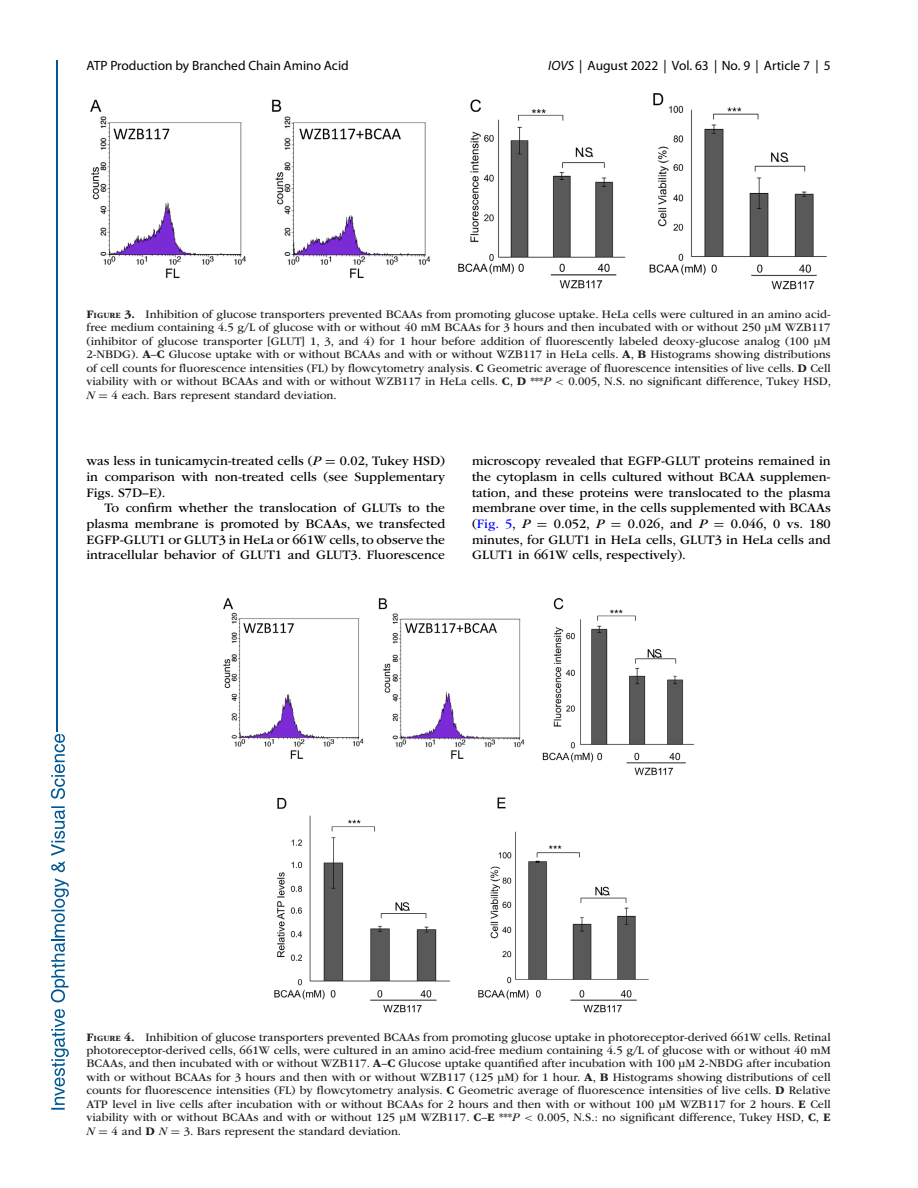
<style>
.page{position:relative;width:918px;height:1188px;background:#fff}
.page>*{position:absolute;margin:0;border:0;box-sizing:border-box;transform-origin:0 0}
.t1{font:13.5px/15.8px "ITC Garamond Std";color:#000;text-align:justify}
.t2{font:13.5px "Myriad Pro";color:#000}
.t3{font:12px/13.5px "ITC Garamond Std";color:#231f20;text-align:justify}
.s1{font-style:italic}
.s2{font-weight:700}
.s3{font-weight:700;font-size:8.4px}
.s4{font-family:"RMTMI"}
.s5{font-family:"MTSY"}
.s6{color:#00f}
</style>
<div class="page">
<hr style="left:57px;top:60px;width:1px;height:672px;background:#005892">
<svg style="left:51px;top:734px;width:18px;height:376px"></svg>
<img style="left:90px;top:93px;width:737px;height:197px">
<img style="left:223px;top:598px;width:472px;height:414px">
<p class="t2" style="left:86px;top:60px;width:264px">ATP Production by Branched Chain Amino Acid</p>
<p class="t2" style="left:548px;top:60px;width:284px"><span class="s1">IOVS</span> | August 2022 | Vol. 63 | No. 9 | Article 7 | 5</p>
<p class="t3" style="left:86px;top:308px;width:746px"><span class="s2">F</span><span class="s3">IGURE</span> <span class="s2">3.</span> Inhibition of glucose transporters prevented BCAAs from promoting glucose uptake. HeLa cells were cultured in an amino acid&shy;free medium containing 4.5 g/L of glucose with or without 40 mM BCAAs for 3 hours and then incubated with or without 250 μM WZB117 (inhibitor of glucose transporter [GLUT] 1, 3, and 4) for 1 hour before addition of fluorescently labeled deoxy-glucose analog (100 μM 2-NBDG). <span class="s2">A</span>–<span class="s2">C</span> Glucose uptake with or without BCAAs and with or without WZB117 in HeLa cells. <span class="s2">A</span>, <span class="s2">B</span> Histograms showing distributions of cell counts for fluorescence intensities (FL) by flowcytometry analysis. <span class="s2">C</span> Geometric average of fluorescence intensities of live cells. <span class="s2">D</span> Cell viability with or without BCAAs and with or without WZB117 in HeLa cells. <span class="s2">C</span>, <span class="s2">D</span> ***<span class="s1">P</span> <span class="s4">&lt;</span> 0.005, N.S. no significant difference, Tukey HSD, <span class="s1">N</span> <span class="s5">=</span> 4 each. Bars represent standard deviation.</p>
<p class="t1" style="left:86px;top:454px;width:360px">was less in tunicamycin-treated cells (<span class="s1">P</span> <span class="s5">=</span> 0.02, Tukey HSD) in comparison with non-treated cells (see Supplementary Figs. S7D–E).</p>
<p class="t1" style="left:86px;top:501px;width:360px;text-indent:18px">To confirm whether the translocation of GLUTs to the plasma membrane is promoted by BCAAs, we transfected EGFP-GLUT1 or GLUT3 in HeLa or 661W cells, to observe the intracellular behavior of GLUT1 and GLUT3. Fluorescence</p>
<p class="t1" style="left:472px;top:454px;width:360px">microscopy revealed that EGFP-GLUT proteins remained in the cytoplasm in cells cultured without BCAA supplemen&shy;tation, and these proteins were translocated to the plasma membrane over time, in the cells supplemented with BCAAs (<span class="s6">Fig. 5</span>, <span class="s1">P</span> <span class="s5">=</span> 0.052, <span class="s1">P</span> <span class="s5">=</span> 0.026, and <span class="s1">P</span> <span class="s5">=</span> 0.046, 0 vs. 180 minutes, for GLUT1 in HeLa cells, GLUT3 in HeLa cells and GLUT1 in 661W cells, respectively).</p>
<p class="t3" style="left:86px;top:1031px;width:746px"><span class="s2">F</span><span class="s3">IGURE</span> <span class="s2">4.</span> Inhibition of glucose transporters prevented BCAAs from promoting glucose uptake in photoreceptor-derived 661W cells. Retinal photoreceptor-derived cells, 661W cells, were cultured in an amino acid-free medium containing 4.5 g/L of glucose with or without 40 mM BCAAs, and then incubated with or without WZB117. <span class="s2">A</span>–<span class="s2">C</span> Glucose uptake quantified after incubation with 100 μM 2-NBDG after incubation with or without BCAAs for 3 hours and then with or without WZB117 (125 μM) for 1 hour. <span class="s2">A</span>, <span class="s2">B</span> Histograms showing distributions of cell counts for fluorescence intensities (FL) by flowcytometry analysis. <span class="s2">C</span> Geometric average of fluorescence intensities of live cells. <span class="s2">D</span> Relative ATP level in live cells after incubation with or without BCAAs for 2 hours and then with or without 100 μM WZB117 for 2 hours. <span class="s2">E</span> Cell viability with or without BCAAs and with or without 125 μM WZB117. <span class="s2">C</span>–<span class="s2">E</span> ***<span class="s1">P</span> <span class="s4">&lt;</span> 0.005, N.S.: no significant difference, Tukey HSD, <span class="s2">C</span>, <span class="s2">E </span><span class="s1">N</span> <span class="s5">=</span> 4 and <span class="s2">D</span> <span class="s1">N</span> <span class="s5">=</span> 3. Bars represent the standard deviation.</p>
</div>
